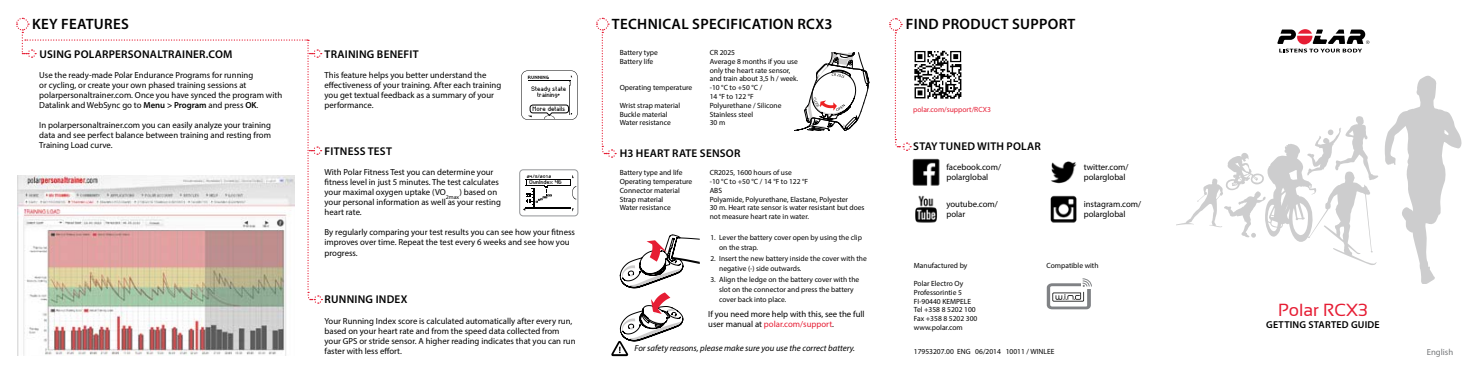
<style>
.page{position:relative;width:1471px;height:373px;background:#fff}
.page>*{position:absolute;margin:0;border:0;box-sizing:border-box;transform-origin:0 0}
.t1{font:17.5px "Sansation";color:#e61d34}
.t2{font:600 15px "Myriad Pro";letter-spacing:.02em;color:#000}
.t3{font:600 11.25px "Myriad Pro";letter-spacing:.02em;color:#000}
.t4{font:600 10px "Myriad Pro";letter-spacing:.02em;color:#000}
.t5{font:8.75px/10px "Myriad Pro";color:#000}
.t6{font:italic 8.75px "Myriad Pro";color:#000}
.t7{font:8.75px "Myriad Pro";color:#757779}
.t8{font:7.5px/8.8px "Myriad Pro";color:#000}
.t9{font:7.5px "Myriad Pro";color:#e61d34}
.t10{font:5.12px "polar matrix con 7";color:#000}
.t11{font:4.75px "polar matrix con 7";color:#000}
.t12{font:3.88px "polar matrix con 5 plus";color:#000}
.t13{font:3.38px "polar matrix con 5 plus";color:#000}
.s1{font-weight:600}
.s2{color:#e61d34}
</style>
<div class="page">
<svg style="left:611px;top:234px;width:89px;height:123px"></svg>
<svg style="left:596px;top:17px;width:20px;height:141px"></svg>
<svg style="left:1277px;top:29px;width:92px;height:23px"></svg>
<svg style="left:1046px;top:278px;width:46px;height:31px"></svg>
<img style="left:912px;top:158px;width:28px;height:28px">
<img style="left:1050px;top:195px;width:27px;height:28px">
<img style="left:1051px;top:161px;width:26px;height:23px">
<img style="left:915px;top:195px;width:22px;height:28px">
<svg style="left:889px;top:18px;width:73px;height:133px"></svg>
<img style="left:18px;top:304px;width:268px;height:50px">
<svg style="left:521px;top:70px;width:56px;height:50px"></svg>
<div style="left:519px;top:169px;width:59px;height:47px;border:1px solid #939598;border-radius:3px"></div>
<svg style="left:523px;top:175px;width:53px;height:36px"></svg>
<svg style="left:1176px;top:116px;width:202px;height:149px"></svg>
<svg style="left:1384px;top:75px;width:78px;height:208px"></svg>
<svg style="left:794px;top:52px;width:76px;height:79px"></svg>
<svg style="left:16px;top:17px;width:307px;height:287px"></svg>
<h2 class="t2" style="left:32px;top:14px;width:98px">KEY FEATURES</h2>
<p class="t3" style="left:39px;top:47px;width:195px">USING POLARPERSONALTRAINER.COM</p>
<p class="t5" style="left:39px;top:70px;width:244px">Use the ready-made Polar Endurance Programs for running<br>or cycling, or create your own phased training sessions at polarpersonaltrainer.com. Once you have synced the program with Datalink and WebSync go to <span class="s1">MENU &gt; PROGRAM</span> and press <span class="s1">OK</span>.</p>
<p class="t5" style="left:39px;top:120px;width:233px;text-align:justify">In polarpersonaltrainer.com you can easily analyze your training data and see perfect balance between training and resting from Training Load curve.</p>
<p class="t3" style="left:325px;top:47px;width:95px">TRAINING BENEFIT</p>
<p class="t5" style="left:324px;top:70px;width:178px">This feature helps you better understand the effectiveness of your training. After each training you get textual feedback as a summary of your performance.</p>
<p class="t3" style="left:325px;top:144px;width:69px">FITNESS TEST</p>
<p class="t5" style="left:324px;top:167px;width:178px">With Polar Fitness Test you can determine your fitness level in just 5 minutes. The test calculates your maximal oxygen uptake (VO<sub>2max</sub>) based on your personal information as well as your resting heart rate.</p>
<p class="t5" style="left:324px;top:227px;width:252px">By regularly comparing your test results you can see how your fitness improves over time. Repeat the test every 6 weeks and see how you progress.</p>
<p class="t12" style="left:528px;top:75px;width:23px">RUNNING</p>
<p class="t10" style="left:531px;top:86px;width:37px">Steady state</p>
<p class="t10" style="left:533px;top:106px;width:35px">More details</p>
<p class="t10" style="left:537px;top:92px;width:25px">training+</p>
<p class="t13" style="left:527px;top:174px;width:26px">24/8/2012</p>
<p class="t11" style="left:529px;top:180px;width:34px">OwnIndex 46</p>
<p class="t3" style="left:325px;top:292px;width:8px">RUNNING</p>
<p class="t3" style="left:376px;top:292px;width:7px">INDE</p>
<p class="t3" style="left:401px;top:292px;width:8px">X</p>
<p class="t5" style="left:324px;top:315px;width:252px">Your Running Index score is calculated automatically after every run, based on your heart rate and from the speed data collected from your GPS or stride sensor. A higher reading indicates that you can run faster with less effort.</p>
<h2 class="t2" style="left:612px;top:14px;width:222px">TECHNICAL SPECIFICATION RCX3</h2>
<p class="t8" style="left:619px;top:48px;width:40px">Battery type</p>
<p class="t8" style="left:709px;top:48px;width:27px">CR 2025</p>
<p class="t8" style="left:619px;top:57px;width:35px">Battery life</p>
<p class="t8" style="left:709px;top:57px;width:90px">Average 8 months if you use only the heart rate sensor, and train about 3,5 h / week.</p>
<p class="t8" style="left:619px;top:83px;width:74px">Operating temperature</p>
<p class="t8" style="left:709px;top:83px;width:54px">-10 °C to +50 °C /<br>14 °F to 122 °F</p>
<p class="t8" style="left:619px;top:100px;width:62px">Wrist strap material</p>
<p class="t8" style="left:709px;top:100px;width:73px">Polyurethane / Silicone</p>
<p class="t8" style="left:619px;top:109px;width:49px">Buckle material</p>
<p class="t8" style="left:709px;top:109px;width:45px">Stainless steel</p>
<p class="t8" style="left:619px;top:118px;width:53px">Water resistance</p>
<p class="t8" style="left:709px;top:118px;width:17px">30 m</p>
<p class="t3" style="left:620px;top:145px;width:122px">H3 HEART RATE SENSOR</p>
<p class="t8" style="left:619px;top:168px;width:64px">Battery type and life</p>
<p class="t8" style="left:709px;top:168px;width:84px">CR2025, 1600 hours of use</p>
<p class="t8" style="left:619px;top:177px;width:74px">Operating temperature</p>
<p class="t8" style="left:709px;top:177px;width:100px">-10 °C to +50 °C / 14 °F to 122 °F</p>
<p class="t8" style="left:619px;top:185px;width:62px">Connector material</p>
<p class="t8" style="left:709px;top:185px;width:14px">ABS</p>
<p class="t8" style="left:619px;top:194px;width:45px">Strap material</p>
<p class="t8" style="left:709px;top:194px;width:140px">Polyamide, Polyurethane, Elastane, Polyester</p>
<p class="t8" style="left:619px;top:203px;width:53px">Water resistance</p>
<p class="t8" style="left:709px;top:203px;width:156px">30 m. Heart rate sensor is water resistant but does not measure heart rate in water.</p>
<p class="t8" style="left:719px;top:232px;width:144px;line-height:10px;text-indent:-9px">1. Lever the battery cover open by using the clip on the strap.</p>
<p class="t8" style="left:719px;top:253px;width:149px;line-height:10px;text-indent:-9px">2. Insert the new battery inside the cover with the negative (-) side outwards.</p>
<p class="t8" style="left:719px;top:274px;width:142px;line-height:10px;text-indent:-9px">3. Align the ledge on the battery cover with the slot on the connector and press the battery cover back into place.</p>
<p class="t5" style="left:708px;top:308px;width:158px">If you need more help with this, see the full user manual at <span class="s2">polar.com/support</span>.</p>
<p class="t6" style="left:634px;top:342px;width:222px">For safety reasons, please make sure you use the correct battery.</p>
<h2 class="t2" style="left:906px;top:15px;width:171px">FIND PRODUCT SUPPORT</h2>
<p class="t9" style="left:913px;top:105px;width:79px">polar.com/support/RCX3</p>
<p class="t3" style="left:913px;top:139px;width:129px">STAY TUNED WITH POLAR</p>
<p class="t5" style="left:946px;top:161px;width:56px">facebook.com/ polarglobal</p>
<p class="t5" style="left:946px;top:198px;width:53px">youtube.com/ polar</p>
<p class="t5" style="left:1083px;top:161px;width:46px">twitter.com/ polarglobal</p>
<p class="t5" style="left:1083px;top:198px;width:59px">instagram.com/ polarglobal</p>
<p class="t8" style="left:914px;top:261px;width:55px">Manufactured by</p>
<p class="t8" style="left:914px;top:278px;width:65px">Polar Electro Oy<br>Professorintie 5<br>FI-90440 KEMPELE<br>Tel +358 8 5202 100<br>Fax +358 8 5202 300 www.polar.com</p>
<p class="t8" style="left:1046px;top:261px;width:54px">Compatible with</p>
<p class="t8" style="left:914px;top:346px;width:142px">17953207.00 ENG 06/2014 10011 / WINLEE</p>
<h1 class="t1" style="left:1278px;top:299px;width:91px">Polar RCX3</h1>
<p class="t4" style="left:1266px;top:318px;width:115px">GETTING STARTED GUIDE</p>
<p class="t7" style="left:1426px;top:346px;width:28px">English</p>
</div>
